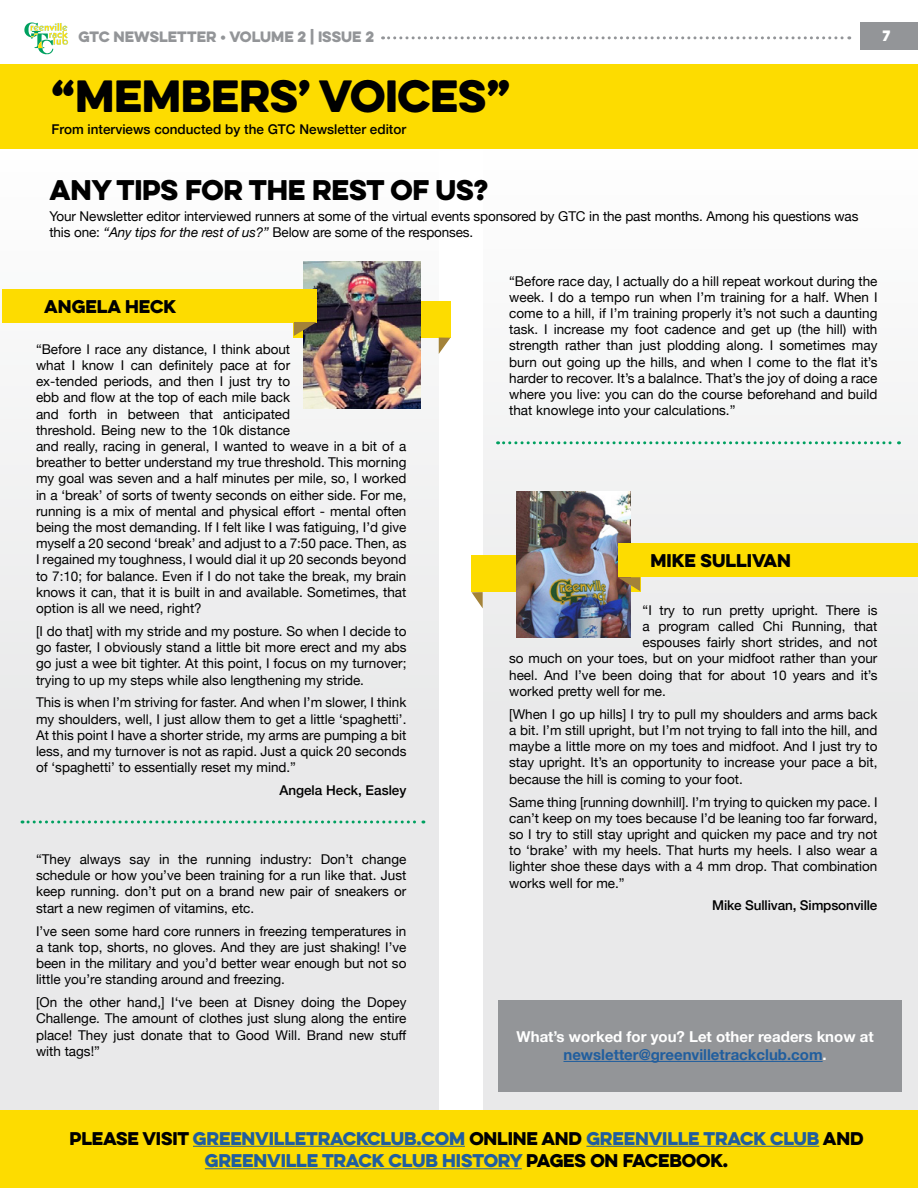
<style>
.page{position:relative;width:918px;height:1188px;background:#fff}
.page>*{position:absolute;margin:0;border:0;box-sizing:border-box;transform-origin:0 0}
.t1{font:40.5px "Eveleth Clean";letter-spacing:-.01em;color:#000}
.t2{font:25.5px "Eveleth Clean";letter-spacing:-.01em;color:#000}
.t3{font:16.5px/22.5px "Eveleth Clean";letter-spacing:-.01em;color:#215e9e;text-align:center}
.t4{font:16.5px "Eveleth Clean";color:#000}
.t5{font:700 15px/18px "Helvetica Neue";color:#fff;text-align:center}
.t6{font:13.5px/16.2px "Helvetica Neue";color:#000;text-align:justify}
.t7{font:500 13.5px "Helvetica Neue";color:#000}
.t8{font:13.5px "Eveleth Clean";color:#939598}
.t9{font:13.5px "Eveleth Clean";color:#fff}
.s1{font-style:italic}
.s2{color:#215e9e}
.s3{color:#000}
</style>
<div class="page">
<div style="left:483px;top:149px;width:435px;height:1039px;background:linear-gradient(to right,#f0f0f0,#f0f0f0)"></div>
<div style="left:0;top:150px;width:439px;height:1038px;background:linear-gradient(to bottom,#fafbfb,#e2e2e3)"></div>
<div style="left:0;top:65px;width:918px;height:84px;background:#fddc00"></div>
<div style="left:861px;top:22px;width:57px;height:28px;background:#939598"></div>
<svg style="left:383px;top:36px;width:467px;height:3px"></svg>
<svg style="left:24px;top:22px;width:44px;height:33px"></svg>
<div style="left:294px;top:301px;width:157px;height:37px;background:#fddc00"></div>
<img style="left:304px;top:262px;width:117px;height:146px">
<div style="left:2px;top:289px;width:315px;height:34px;background:#fddc00"></div>
<svg style="left:294px;top:322px;width:23px;height:14px"></svg>
<svg style="left:439px;top:338px;width:11px;height:16px"></svg>
<svg style="left:498px;top:441px;width:401px;height:3px"></svg>
<svg style="left:22px;top:820px;width:402px;height:4px"></svg>
<svg style="left:471px;top:592px;width:12px;height:16px"></svg>
<div style="left:471px;top:556px;width:169px;height:36px;background:#fddc00"></div>
<img style="left:517px;top:491px;width:114px;height:147px">
<div style="left:618px;top:543px;width:300px;height:34px;background:#fddc00"></div>
<svg style="left:618px;top:577px;width:22px;height:14px"></svg>
<div style="left:0;top:1110px;width:918px;height:78px;background:#fddc00"></div>
<hr style="left:193px;top:1146px;width:272px;height:1px;background:#215e9e">
<hr style="left:586px;top:1146px;width:233px;height:1px;background:#215e9e">
<hr style="left:205px;top:1168px;width:317px;height:1px;background:#215e9e">
<div style="left:498px;top:1000px;width:404px;height:91px;background:#939598"></div>
<hr style="left:563px;top:1061px;width:260px;height:1px;background:#215e9e">
<p class="t8" style="left:78px;top:26px;width:297px">GTC NEWSLETTER • VOLUME 2 | ISSUE 2</p>
<p class="t9" style="left:883px;top:25px;width:9px">7</p>
<h1 class="t1" style="left:52px;top:65px;width:460px">“MEMBERS’ VOICES”</h1>
<p class="t7" style="left:52px;top:118px;width:356px">From interviews conducted by the GTC Newsletter editor</p>
<h2 class="t2" style="left:50px;top:170px;width:441px">ANY TIPS FOR THE REST OF US?</h2>
<p class="t6" style="left:50px;top:209px;width:810px">Your Newsletter editor interviewed runners at some of the virtual events sponsored by GTC in the past months. Among his questions was this one: <span class="s1">“Any tips for the rest of us?”</span> Below are some of the responses.</p>
<p class="t4" style="left:44px;top:294px;width:134px">ANGELA HECK</p>
<p class="t6" style="left:36px;top:342px;width:372px;text-align:left">“Before I race any distance, I think about<br>what I know I can definitely pace at for<br>ex-tended periods, and then I just try to<br>ebb and flow at the top of each mile back<br>and forth in between that anticipated<br>threshold. Being new to the 10k distance<br>and really, racing in general, I wanted to weave in a bit of a breather to better understand my true threshold. This morning my goal was seven and a half minutes per mile, so, I worked in a ‘break’ of sorts of twenty seconds on either side. For me, running is a mix of mental and physical effort - mental often being the most demanding. If I felt like I was fatiguing, I’d give myself a 20 second ‘break’ and adjust to a 7:50 pace. Then, as I regained my toughness, I would dial it up 20 seconds beyond to 7:10; for balance. Even if I do not take the break, my brain knows it can, that it is built in and available. Sometimes, that option is all we need, right?</p>
<p class="t6" style="left:36px;top:624px;width:372px">[I do that] with my stride and my posture. So when I decide to go faster, I obviously stand a little bit more erect and my abs go just a wee bit tighter. At this point, I focus on my turnover; trying to up my steps while also lengthening my stride.</p>
<p class="t6" style="left:36px;top:695px;width:372px">This is when I’m striving for faster. And when I’m slower, I think my shoulders, well, I just allow them to get a little ‘spaghetti’.<br>At this point I have a shorter stride, my arms are pumping a bit less, and my turnover is not as rapid. Just a quick 20 seconds of ‘spaghetti’ to essentially reset my mind.”</p>
<p class="t7" style="left:279px;top:780px;width:129px">Angela Heck, Easley</p>
<p class="t6" style="left:36px;top:852px;width:372px">“They always say in the running industry: Don’t change schedule or how you’ve been training for a run like that. Just keep running. don’t put on a brand new pair of sneakers or start a new regimen of vitamins, etc.</p>
<p class="t6" style="left:36px;top:923px;width:372px">I’ve seen some hard core runners in freezing temperatures in a tank top, shorts, no gloves. And they are just shaking! I’ve been in the military and you’d better wear enough but not so little you’re standing around and freezing.</p>
<p class="t6" style="left:36px;top:995px;width:372px">[On the other hand,] I‘ve been at Disney doing the Dopey Challenge. The amount of clothes just slung along the entire place! They just donate that to Good Will. Brand new stuff with tags!”</p>
<p class="t6" style="left:509px;top:273px;width:370px">“Before race day, I actually do a hill repeat workout during the week. I do a tempo run when I’m training for a half. When I come to a hill, if I’m training properly it’s not such a daunting task. I increase my foot cadence and get up (the hill) with strength rather than just plodding along. I sometimes may burn out going up the hills, and when I come to the flat it’s harder to recover. It’s a balalnce. That’s the joy of doing a race where you live: you can do the course beforehand and build that knowlege into your calculations.”</p>
<p class="t4" style="left:650px;top:548px;width:142px">MIKE SULLIVAN</p>
<p class="t6" style="left:643px;top:603px;width:236px">“I try to run pretty upright. There is</p>
<p class="t6" style="left:643px;top:619px;width:236px">a program called Chi Running, that</p>
<p class="t6" style="left:643px;top:635px;width:236px">espouses fairly short strides, and not</p>
<p class="t6" style="left:509px;top:651px;width:370px">so much on your toes, but on your midfoot rather than your</p>
<p class="t6" style="left:509px;top:667px;width:370px">heel. And I’ve been doing that for about 10 years and it’s</p>
<p class="t6" style="left:509px;top:684px;width:158px">worked pretty well for me.</p>
<p class="t6" style="left:509px;top:707px;width:370px">[When I go up hills] I try to pull my shoulders and arms back a bit. I’m still upright, but I’m not trying to fall into the hill, and maybe a little more on my toes and midfoot. And I just try to stay upright. It’s an opportunity to increase your pace a bit, because the hill is coming to your foot.</p>
<p class="t6" style="left:509px;top:794px;width:370px">Same thing [running downhill]. I’m trying to quicken my pace. I can’t keep on my toes because I’d be leaning too far forward, so I try to still stay upright and quicken my pace and try not to ‘brake’ with my heels. That hurts my heels. I also wear a lighter shoe these days with a 4 mm drop. That combination works well for me.”</p>
<p class="t7" style="left:712px;top:895px;width:167px">Mike Sullivan, Simpsonville</p>
<p class="t5" style="left:517px;top:1028px;width:358px">What’s worked for you? Let other readers know at <span class="s2">newsletter@greenvilletrackclub.com</span>.</p>
<p class="t3" style="left:70px;top:1126px;width:795px"><span class="s3">PLEASE VISIT</span> GREENVILLETRACKCLUB.COM <span class="s3">ONLINE AND</span> GREENVILLE TRACK CLUB <span class="s3">AND<br></span>GREENVILLE TRACK CLUB HISTORY <span class="s3">PAGES ON FACEBOOK.</span></p>
</div>
